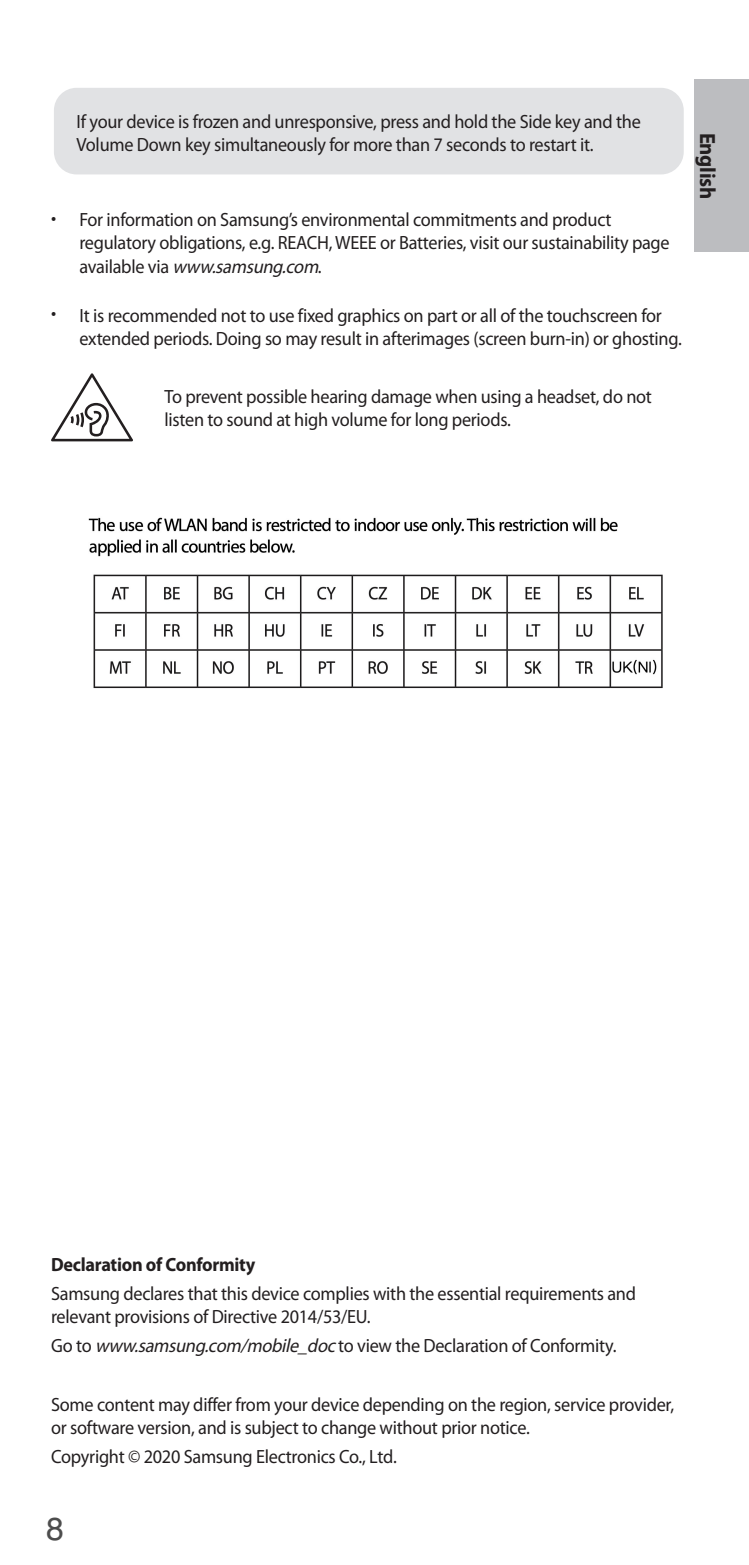
<style>
.page{position:relative;width:749px;height:1565px;background:#fff}
.page>*{position:absolute;margin:0;border:0;box-sizing:border-box;transform-origin:0 0}
.t1{font:32px "Helvetica";color:#4d4d4d}
.t2{font:700 22px "Myriad Pro";letter-spacing:-.015em;color:#231f20;scale:.95 1}
.t3{font:19.2px/23.2px "Myriad Pro";letter-spacing:-.015em;color:#231f20;scale:.95 1}
.t4{font:700 19.2px "Myriad Pro";letter-spacing:-.015em;color:#231f20;scale:.95 1}
.s1{font-style:italic}
</style>
<div class="page">
<div style="left:694px;top:79px;width:54px;height:173px;background:#bcbdc0"></div>
<div style="left:54px;top:88px;width:629px;height:86px;background:#e1e2e4;border-radius:23px"></div>
<svg style="left:51px;top:373px;width:82px;height:68px"></svg>
<img style="left:88px;top:517px;width:575px;height:172px">
<p class="t3" style="left:77px;top:109px;width:595px">If your device is frozen and unresponsive, press and hold the Side key and the</p>
<p class="t3" style="left:77px;top:132px;width:545px">Volume Down key simultaneously for more than 7 seconds to restart it.</p>
<p class="t3" style="left:79px;top:208px;width:622px;text-indent:-28px">• For information on Samsung’s environmental commitments and product regulatory obligations, e.g. REACH, WEEE or Batteries, visit our sustainability page a va i l a b l e v i a <span class="s1">www.samsung.com</span>.</p>
<p class="t3" style="left:79px;top:303px;width:635px;text-indent:-28px">• It is recommended not to use fixed graphics on part or all of the touchscreen for extended periods. Doing so may result in afterimages (screen burn-in) or ghosting.</p>
<p class="t2" style="left:721px;top:133px;width:72px;rotate:90deg">English</p>
<p class="t3" style="left:164px;top:385px;width:514px">To prevent possible hearing damage when using a headset, do not listen to sound at high volume for long periods.</p>
<p class="t4" style="left:51px;top:1252px;width:216px">Declaration of Conformity</p>
<p class="t3" style="left:51px;top:1281px;width:617px">Samsung declares that this device complies with the essential requirements and relevant provisions of Directive 2014/53/EU.</p>
<p class="t3" style="left:51px;top:1333px;width:596px">Go to <span class="s1">www.samsung.com/mobile_doc</span>to view the Declaration of Conformity.</p>
<p class="t3" style="left:51px;top:1392px;width:657px">Some content may differ from your device depending on the region, service provider, or software version, and is subject to change without prior notice.</p>
<p class="t3" style="left:51px;top:1444px;width:365px">Copyright © 2020 Samsung Electronics Co., Ltd.</p>
<h1 class="t1" style="left:46px;top:1515px;width:19px">8</h1>
</div>
